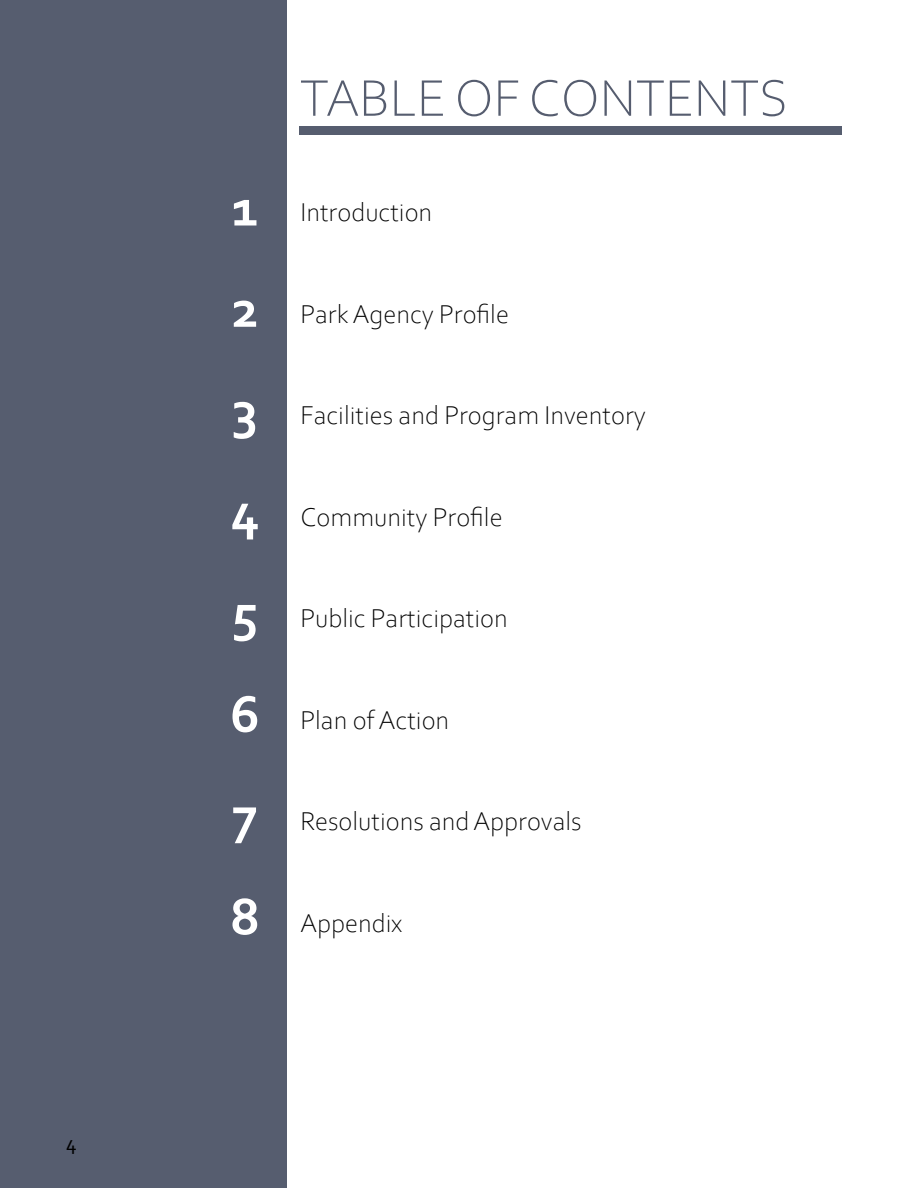
<style>
.page{position:relative;width:918px;height:1188px;background:#fff}
.page>*{position:absolute;margin:0;border:0;box-sizing:border-box;transform-origin:0 0}
.t1{font:300 54px "Corbel";color:#565d6f}
.t2{font:700 54px/101.2px "Corbel";color:#fff;text-align:justify}
.t3{font:300 27px "Corbel";color:#000}
.t4{font:21px "Corbel";color:#000}
.s1{font-weight:700;font-size:54px;color:#fff}
</style>
<div class="page">
<div style="left:0;top:0;width:287px;height:1188px;background:#565d6f"></div>
<div style="left:300px;top:126px;width:542px;height:9px;background:#565d6f"></div>
<p class="t4" style="left:66px;top:1130px;width:12px">4</p>
<h1 class="t1" style="left:300px;top:63px;width:490px">TABLE OF CONTENTS</h1>
<p class="t3" style="left:232px;top:195px;width:202px"><span class="s1">1</span> Introduction</p>
<h1 class="t2" style="left:230px;top:257px;width:32px">2<br>3<br>4<br>5<br>6<br>7<br>8</h1>
<p class="t3" style="left:301px;top:296px;width:210px">Park Agency Profile</p>
<p class="t3" style="left:301px;top:398px;width:347px">Facilities and Program Inventory</p>
<p class="t3" style="left:301px;top:499px;width:204px">Community Profile</p>
<p class="t3" style="left:301px;top:601px;width:209px">Public Participation</p>
<p class="t3" style="left:301px;top:702px;width:150px">Plan of Action</p>
<p class="t3" style="left:301px;top:804px;width:283px">Resolutions and Approvals</p>
<p class="t3" style="left:301px;top:905px;width:103px">Appendix</p>
</div>
